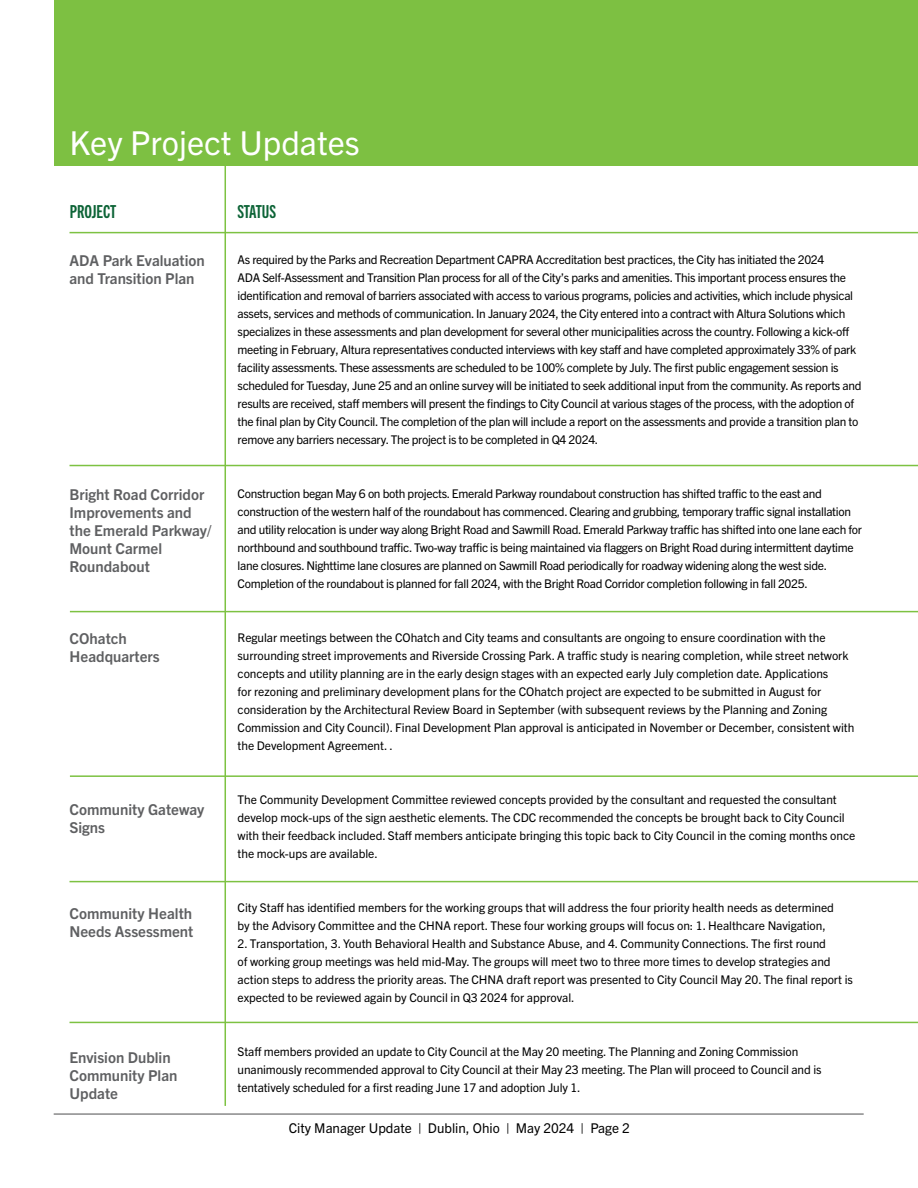
<style>
.page{position:relative;width:918px;height:1188px;background:#fff}
.page>*{position:absolute;margin:0;border:0;box-sizing:border-box;transform-origin:0 0}
.t1{font:33px "Trade Gothic Next LT Pro";color:#fff}
.t2{font:18px "Trade Gothic Next LT Pro Bd Cm";letter-spacing:-.01em;color:#0c6336}
.t3{font:700 15px/18px "Trade Gothic Next LT Pro";color:#5f6062}
.t4{font:13.5px "Trade Gothic Next LT Pro";color:#000}
.t5{font:12px/18px "Trade Gothic Next LT Pro";letter-spacing:-.025em;color:#000}
.t6{font:12px/18px "Trade Gothic Next LT Pro";letter-spacing:-.005em;color:#000}
.t7{font:12px/18px "Trade Gothic Next LT Pro";letter-spacing:-.005em;color:#000101}
</style>
<div class="page">
<div style="left:54px;top:0;width:864px;height:166px;background:#7dc042"></div>
<hr style="left:225px;top:154px;width:1px;height:952px;background:#7dc242">
<hr style="left:70px;top:232px;width:848px;height:1px;background:#7dc242">
<hr style="left:54px;top:1114px;width:810px;height:1px;background:#4d4d4f">
<hr style="left:70px;top:465px;width:848px;height:1px;background:#7dc242">
<hr style="left:70px;top:611px;width:848px;height:1px;background:#7dc242">
<hr style="left:70px;top:775px;width:848px;height:2px;background:#7dc242">
<hr style="left:70px;top:881px;width:848px;height:1px;background:#7dc242">
<hr style="left:70px;top:1022px;width:848px;height:1px;background:#7dc242">
<h1 class="t1" style="left:70px;top:120px;width:292px">Key Project Updates</h1>
<h2 class="t2" style="left:70px;top:199px;width:48px">PROJECT</h2>
<h2 class="t2" style="left:237px;top:199px;width:40px">STATUS</h2>
<p class="t3" style="left:70px;top:251px;width:137px">ADA Park Evaluation and Transition Plan</p>
<p class="t5" style="left:238px;top:250px;width:625px">As required by the Parks and Recreation Department CAPRA Accreditation best practices, the City has initiated the 2024<br>ADA Self-Assessment and Transition Plan process for all of the City’s parks and amenities. This important process ensures the identification and removal of barriers associated with access to various programs, policies and activities, which include physical assets, services and methods of communication. In January 2024, the City entered into a contract with Altura Solutions which specializes in these assessments and plan development for several other municipalities across the country. Following a kick-off meeting in February, Altura representatives conducted interviews with key staff and have completed approximately 33% of park facility assessments. These assessments are scheduled to be 100% complete by July. The first public engagement session is scheduled for Tuesday, June 25 and an online survey will be initiated to seek additional input from the community. As reports and results are received, staff members will present the findings to City Council at various stages of the process, with the adoption of the final plan by City Council. The completion of the plan will include a report on the assessments and provide a transition plan to remove any barriers necessary. The project is to be completed in Q4 2024.</p>
<p class="t3" style="left:70px;top:485px;width:143px">Bright Road Corridor<br>Improvements and the Emerald Parkway/<br>Mount Carmel<br>Roundabout</p>
<p class="t5" style="left:238px;top:484px;width:626px">Construction began May 6 on both projects. Emerald Parkway roundabout construction has shifted traffic to the east and construction of the western half of the roundabout has commenced. Clearing and grubbing, temporary traffic signal installation and utility relocation is under way along Bright Road and Sawmill Road. Emerald Parkway traffic has shifted into one lane each for northbound and southbound traffic. Two-way traffic is being maintained via flaggers on Bright Road during intermittent daytime lane closures. Nighttime lane closures are planned on Sawmill Road periodically for roadway widening along the west side.<br>Completion of the roundabout is planned for fall 2024, with the Bright Road Corridor completion following in fall 2025.</p>
<p class="t3" style="left:70px;top:629px;width:92px">COhatch<br>Headquarters</p>
<p class="t6" style="left:238px;top:628px;width:618px">Regular meetings between the COhatch and City teams and consultants are ongoing to ensure coordination with the surrounding street improvements and Riverside Crossing Park. A traffic study is nearing completion, while street network concepts and utility planning are in the early design stages with an expected early July completion date. Applications<br>for rezoning and preliminary development plans for the COhatch project are expected to be submitted in August for consideration by the Architectural Review Board in September (with subsequent reviews by the Planning and Zoning Commission and City Council). Final Development Plan approval is anticipated in November or December, consistent with the Development Agreement. .</p>
<p class="t3" style="left:70px;top:800px;width:136px">Community Gateway<br>Signs</p>
<p class="t6" style="left:238px;top:790px;width:619px">The Community Development Committee reviewed concepts provided by the consultant and requested the consultant develop mock-ups of the sign aesthetic elements. The CDC recommended the concepts be brought back to City Council with their feedback included. Staff members anticipate bringing this topic back to City Council in the coming months once the mock-ups are available.</p>
<p class="t3" style="left:70px;top:903px;width:125px">Community Health<br>Needs Assessment</p>
<p class="t7" style="left:238px;top:898px;width:598px">City Staff has identified members for the working groups that will address the four priority health needs as determined by the Advisory Committee and the CHNA report. These four working groups will focus on: 1. Healthcare Navigation,</p>
<p class="t7" style="left:238px;top:934px;width:617px">2. Transportation, 3. Youth Behavioral Health and Substance Abuse, and 4. Community Connections. The first round<br>of working group meetings was held mid-May. The groups will meet two to three more times to develop strategies and action steps to address the priority areas. The CHNA draft report was presented to City Council May 20. The final report is expected to be reviewed again by Council in Q3 2024 for approval.</p>
<p class="t3" style="left:70px;top:1047px;width:109px">Envision Dublin<br>Community Plan<br>Update</p>
<p class="t7" style="left:238px;top:1042px;width:585px">Staff members provided an update to City Council at the May 20 meeting. The Planning and Zoning Commission unanimously recommended approval to City Council at their May 23 meeting. The Plan will proceed to Council and is tentatively scheduled for a first reading June 17 and adoption July 1.</p>
<p class="t4" style="left:289px;top:1119px;width:343px">City Manager Update | Dublin, Ohio | May 2024 | Page 2</p>
</div>
